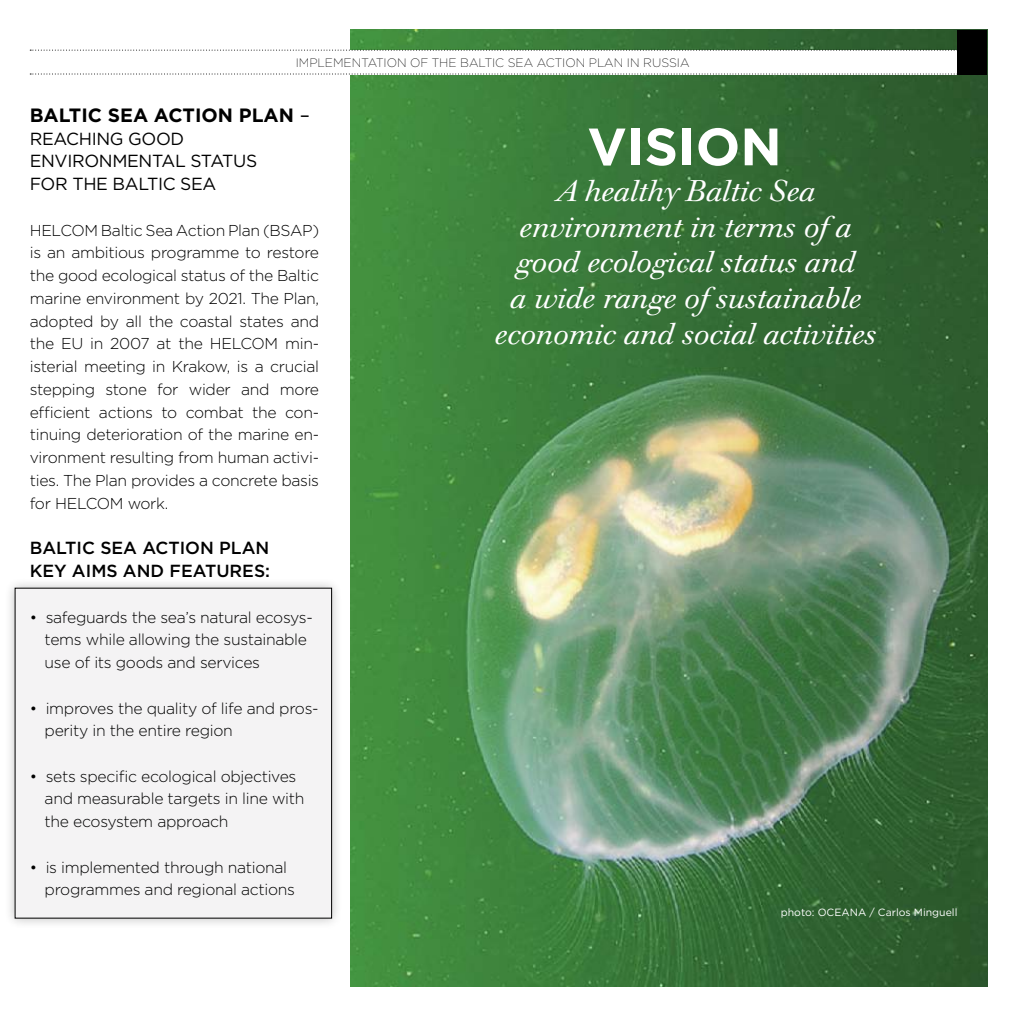
<style>
.page{position:relative;width:1017px;height:1017px;background:#fff}
.page>*{position:absolute;margin:0;border:0;box-sizing:border-box;transform-origin:0 0}
.t1{font:700 52.5px "Gotham";color:#fff}
.t2{font:italic 29.75px/35.7px "Walbaum Standard BQ";color:#fff;text-align:center}
.t3{font:700 19.25px "Gotham";color:#000}
.t4{font:17.5px/22.8px "Gotham";letter-spacing:-.02em;color:#000}
.t5{font:500 17.5px/22.8px "Gotham";color:#000}
.t6{font:300 15.75px/22.8px "Gotham";letter-spacing:-.02em;color:#000}
.t7{font:200 12.25px "Gotham";color:#000}
.t8{font:10.5px "Gotham";color:#fff}
.s1{font-weight:400}
</style>
<div class="page">
<img style="left:350px;top:30px;width:637px;height:956px">
<div style="left:30px;top:50px;width:927px;height:24px;background:#fff"></div>
<div style="left:4px;top:577px;width:339px;height:352px;background:#000;opacity:.24"></div>
<div style="left:15px;top:588px;width:317px;height:330px;background:#f4f3f4"></div>
<div style="left:957px;top:30px;width:30px;height:44px;background:#000"></div>
<svg style="left:30px;top:50px;width:927px;height:1px"></svg>
<svg style="left:30px;top:74px;width:928px;height:1px"></svg>
<p class="t7" style="left:296px;top:55px;width:395px">IMPLEMENTATION OF THE BALTIC SEA ACTION PLAN IN RUSSIA</p>
<p class="t3" style="left:30px;top:102px;width:282px">BALTIC SEA ACTION PLAN <span class="s1">–</span></p>
<p class="t4" style="left:30px;top:127px;width:229px">REACHING GOOD<br>ENVIRONMENTAL STATUS<br>FOR THE BALTIC SEA</p>
<p class="t6" style="left:30px;top:218px;width:291px;text-align:justify">HELCOM Baltic Sea Action Plan (BSAP) is an ambitious programme to restore the good ecological status of the Baltic marine environment by 2021. The Plan, adopted by all the coastal states and the EU in 2007 at the HELCOM min&shy;isterial meeting in Krakow, is a crucial stepping stone for wider and more efficient actions to combat the con&shy;tinuing deterioration of the marine en&shy;vironment resulting from human activi&shy;ties. The Plan provides a concrete basis for HELCOM work.</p>
<p class="t5" style="left:30px;top:536px;width:226px">BALTIC SEA ACTION PLAN<br>KEY AIMS AND</p>
<p class="t5" style="left:170px;top:559px;width:25px">FEATURE</p>
<p class="t5" style="left:254px;top:559px;width:18px">S:</p>
<p class="t6" style="left:45px;top:605px;width:270px;text-indent:-15px">• safeguards the sea’s natural ecosys&shy;tems while allowing the sustainable use of its goods and services</p>
<p class="t6" style="left:45px;top:696px;width:275px;text-indent:-15px">• improves the quality of life and pros&shy;perity in the entire region</p>
<p class="t6" style="left:45px;top:764px;width:261px;text-indent:-15px">• sets specific ecological objectives and measurable targets in line with the ecosystem approach</p>
<p class="t6" style="left:45px;top:855px;width:252px;text-indent:-15px">• is implemented through national programmes and regional actions</p>
<h1 class="t1" style="left:587px;top:112px;width:196px">VISION</h1>
<h2 class="t2" style="left:494px;top:174px;width:383px">A healthy Baltic Sea environment in terms of a good ecological status and<br>a wide range of sustainable economic and social activities</h2>
<p class="t8" style="left:781px;top:906px;width:178px">photo: OCEANA / Carlos Minguell</p>
</div>
